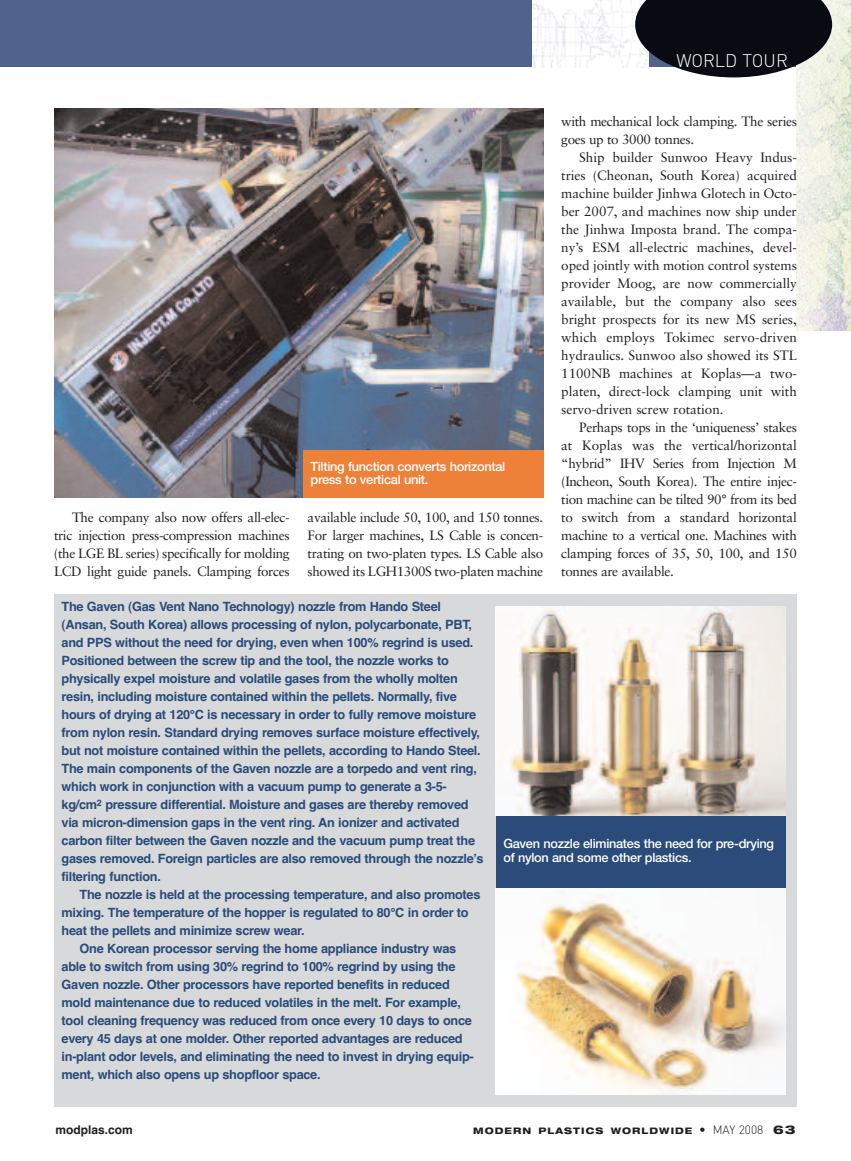
<style>
.page{position:relative;width:851px;height:1161px;background:#fff}
.page>*{position:absolute;margin:0;border:0;box-sizing:border-box;transform-origin:0 0}
.t1{font:300 18px "DIN";color:#fff}
.t2{font:13.5px/18px "Sabon";letter-spacing:-.03em;color:#231f20;text-align:justify}
.t3{font:700 12.75px/18px "Helvetica";letter-spacing:-.02em;color:#2b4c7a}
.t4{font:500 12.75px/13.5px "Helvetica Neue";letter-spacing:-.02em;color:#fff}
.t5{font:700 12px "Helvetica";color:#231f20}
.t6{font:800 expanded 9px "Helvetica Neue";letter-spacing:.12em;color:#231f20}
.s1{font-size:12px}
.s2{font-family:"DIN";font-weight:300;font-stretch:normal;font-size:12px}
</style>
<div class="page">
<div style="left:0;top:0;width:850px;height:68px;background:#51638d"></div>
<img style="left:796px;top:0;width:54px;height:330px">
<img style="left:532px;top:0;width:103px;height:68px">
<svg style="left:635px;top:0;width:197px;height:77px;background:#2b2e33"></svg>
<img style="left:54px;top:108px;width:489px;height:390px">
<div style="left:303px;top:451px;width:240px;height:47px;background:#ed8139"></div>
<div style="left:54px;top:594px;width:742px;height:513px;background:#d8d9db"></div>
<img style="left:496px;top:888px;width:289px;height:207px">
<img style="left:496px;top:606px;width:289px;height:209px">
<div style="left:496px;top:816px;width:289px;height:72px;background:#2b4c7a"></div>
<h1 class="t1" style="left:676px;top:54px;width:113px">WORLD TOUR</h1>
<p class="t4" style="left:310px;top:461px;width:196px">Tilting function converts horizontal press to vertical unit.</p>
<p class="t2" style="left:54px;top:509px;width:237px;text-indent:18px">The company also now offers all-elec&shy;tric injection press-compression machines (the LGE BL series) specifically for molding LCD light guide panels. Clamping forces</p>
<p class="t2" style="left:307px;top:509px;width:237px">available include 50, 100, and 150 tonnes.<br>For larger machines, LS Cable is concen&shy;trating on two-platen types. LS Cable also showed its LGH1300S two-platen machine</p>
<p class="t2" style="left:561px;top:113px;width:237px">with mechanical lock clamping. The series goes up to 3000 tonnes.</p>
<p class="t2" style="left:561px;top:149px;width:237px;text-indent:18px">Ship builder Sunwoo Heavy Indus&shy;tries (Cheonan, South Korea) acquired machine builder Jinhwa Glotech in Octo&shy;ber 2007, and machines now ship under the Jinhwa Imposta brand. The compa&shy;ny’s ESM all-electric machines, devel&shy;oped jointly with motion control systems provider Moog, are now commercially available, but the company also sees bright prospects for its new MS series, which employs Tokimec servo-driven hydraulics. Sunwoo also showed its STL 1100NB machines at Koplas—a two&shy;platen, direct-lock clamping unit with servo-driven screw rotation.</p>
<p class="t2" style="left:561px;top:419px;width:237px;text-indent:18px">Perhaps tops in the ‘uniqueness’ stakes at Koplas was the vertical/horizontal “hybrid” IHV Series from Injection M (Incheon, South Korea). The entire injec&shy;tion machine can be tilted 90° from its bed to switch from a standard horizontal machine to a vertical one. Machines with clamping forces of 35, 50, 100, and 150 tonnes are available.</p>
<p class="t3" style="left:62px;top:597px;width:423px">The Gaven (Gas Vent Nano Technology) nozzle from Hando Steel (Ansan, South Korea) allows processing of nylon, polycarbonate, PBT, and PPS without the need for drying, even when 100% regrind is used.<br>Positioned between the screw tip and the tool, the nozzle works to physically expel moisture and volatile gases from the wholly molten resin, including moisture contained within the pellets. Normally, five hours of drying at 120°C is necessary in order to fully remove moisture from nylon resin. Standard drying removes surface moisture effectively, but not moisture contained within the pellets, according to Hando Steel.<br>The main components of the Gaven nozzle are a torpedo and vent ring, which work in conjunction with a vacuum pump to generate a 3-5- kg/cm<sup>2</sup> pressure differential. Moisture and gases are thereby removed via micron-dimension gaps in the vent ring. An ionizer and activated carbon filter between the Gaven nozzle and the vacuum pump treat the gases removed. Foreign particles are also removed through the nozzleʼs filtering function.</p>
<p class="t3" style="left:80px;top:885px;width:402px">The nozzle is held at the processing temperature, and also promotes</p>
<p class="t3" style="left:62px;top:903px;width:408px">mixing. The temperature of the hopper is regulated to 80°C in order to</p>
<p class="t3" style="left:62px;top:921px;width:244px">heat the pellets and minimize screw wear.</p>
<p class="t3" style="left:80px;top:939px;width:378px">One Korean processor serving the home appliance industry was</p>
<p class="t3" style="left:62px;top:957px;width:395px">able to switch from using 30% regrind to 100% regrind by using the</p>
<p class="t3" style="left:62px;top:975px;width:390px">Gaven nozzle. Other processors have reported benefits in reduced</p>
<p class="t3" style="left:62px;top:993px;width:401px">mold maintenance due to reduced volatiles in the melt. For example,</p>
<p class="t3" style="left:62px;top:1011px;width:412px">tool cleaning frequency was reduced from once every 10 days to once</p>
<p class="t3" style="left:62px;top:1029px;width:402px">every 45 days at one molder. Other reported advantages are reduced</p>
<p class="t3" style="left:62px;top:1047px;width:413px">in-plant odor levels, and eliminating the need to invest in drying equip-</p>
<p class="t3" style="left:62px;top:1065px;width:260px">ment, which also opens up shopfloor space.</p>
<p class="t4" style="left:503px;top:838px;width:272px">Gaven nozzle eliminates the need for pre-drying of nylon and some other plastics.</p>
<p class="t5" style="left:55px;top:1123px;width:79px">modplas.com</p>
<p class="t6" style="left:473px;top:1127px;width:323px">MODERN PLASTICS WORLDWIDE <span class="s1">•</span> <span class="s2">MAY 2008</span> <span class="s1">63</span></p>
</div>
